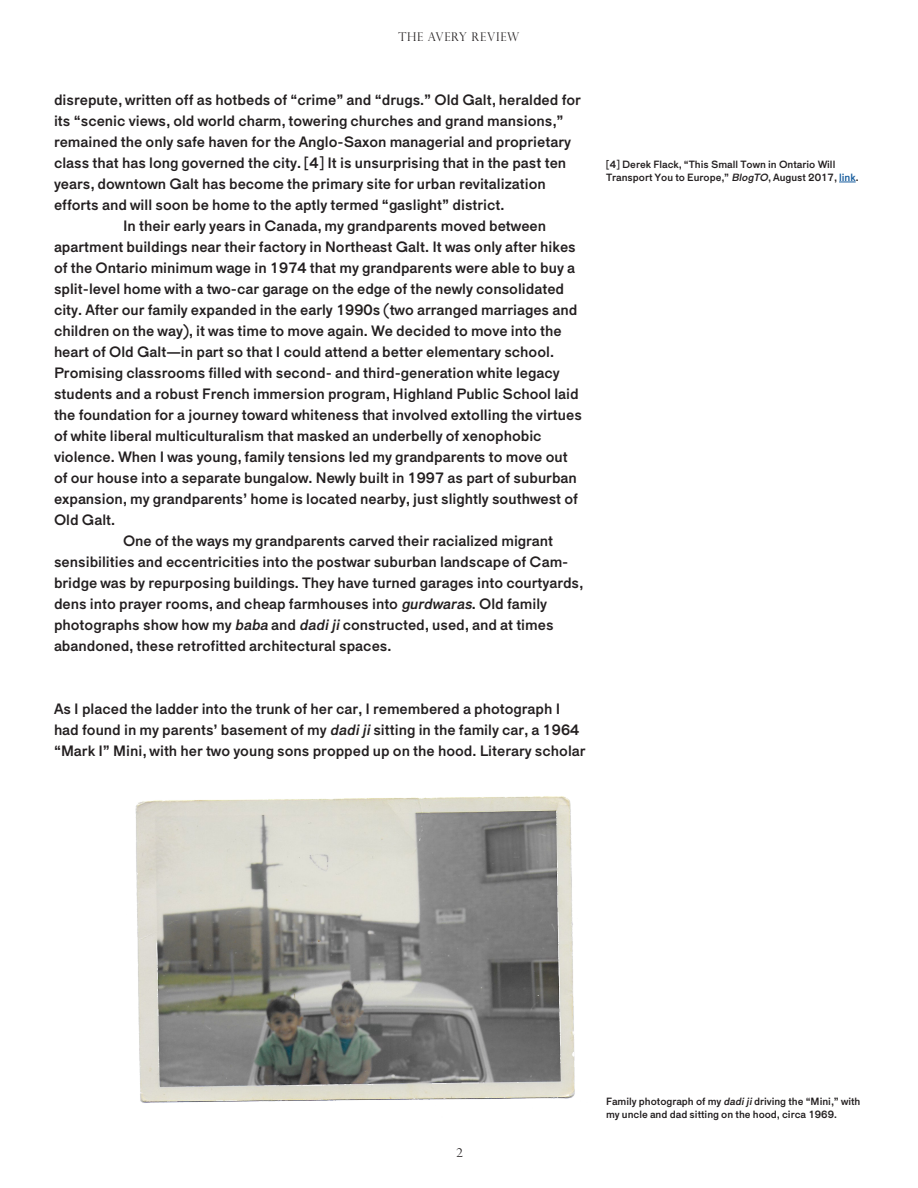
<style>
.page{position:relative;width:918px;height:1188px;background:#fff}
.page>*{position:absolute;margin:0;border:0;box-sizing:border-box;transform-origin:0 0}
.Main_Paragraph{font:15px/21px "Maria Pro";color:#231f20}
.t1{font:300 12px "Perpetua Titling MT Std";letter-spacing:.06em;color:#231f20}
.Captions{font:10.5px/12.6px "Maria Pro";color:#231f20}
.Footnotes{font:10.5px/12.6px "Maria Pro";color:#231f20}
.s1{font-style:italic}
.s2{color:#175d9e}
</style>
<div class="page">
<svg style="left:839px;top:182px;width:17px;height:1px"></svg>
<img style="left:135px;top:796px;width:440px;height:307px">
<p class="t1" style="left:399px;top:30px;width:122px">THE AVERY REVIEW</p>
<p class="Main_Paragraph" style="left:54px;top:90px;width:528px">disrepute, written off as hotbeds of “crime” and “drugs.” Old Galt, heralded for its “scenic views, old world charm, towering churches and grand mansions,” remained the only safe haven for the Anglo-Saxon managerial and proprietary class that has long governed the city. [4] It is unsurprising that in the past ten years, downtown Galt has become the primary site for urban revitalization efforts and will soon be home to the aptly termed “gaslight” district.</p>
<p class="Main_Paragraph" style="left:54px;top:216px;width:530px;text-indent:69px">In their early years in Canada, my grandparents moved between apartment buildings near their factory in Northeast Galt. It was only after hikes of the Ontario minimum wage in 1974 that my grandparents were able to buy a split-level home with a two-car garage on the edge of the newly consolidated city. After our family expanded in the early 1990s (two arranged marriages and children on the way), it was time to move again. We decided to move into the heart of Old Galt—in part so that I could attend a better elementary school.<br>Promising classrooms filled with second- and third-generation white legacy students and a robust French immersion program, Highland Public School laid the foundation for a journey toward whiteness that involved extolling the virtues of white liberal multiculturalism that masked an underbelly of xenophobic violence. When I was young, family tensions led my grandparents to move out of our house into a separate bungalow. Newly built in 1997 as part of suburban expansion, my grandparents’ home is located nearby, just slightly southwest of Old Galt.</p>
<p class="Main_Paragraph" style="left:54px;top:531px;width:531px;text-indent:69px">One of the ways my grandparents carved their racialized migrant sensibilities and eccentricities into the postwar suburban landscape of Cam&shy;bridge was by repurposing buildings. They have turned garages into courtyards, dens into prayer rooms, and cheap farmhouses into <span class="s1">gurdwaras</span>. Old family photographs show how my <span class="s1">baba</span> and <span class="s1">dadiji</span>constructed, used, and at times abandoned, these retrofitted architectural spaces.</p>
<p class="Main_Paragraph" style="left:54px;top:699px;width:533px">As I placed the ladder into the trunk of her car, I remembered a photograph I had found in my parents’ basement of my <span class="s1">dadiji</span>sitting in the family car, a 1964 “Mark I” Mini, with her two young sons propped up on the hood. Literary scholar</p>
<p class="Footnotes" style="left:606px;top:158px;width:254px">[4] Derek Flack, “This Small Town in Ontario Will<br>Transport You to Europe,” <span class="s1">BlogTO</span>, August 2017, <span class="s2">link</span>.</p>
<p class="t1" style="left:456px;top:1146px;width:8px">2</p>
<p class="Captions" style="left:606px;top:1095px;width:256px">Family photograph of my <span class="s1">dadiji</span>driving the “Mini,” with my uncle and dad sitting on the hood, circa 1969.</p>
</div>
